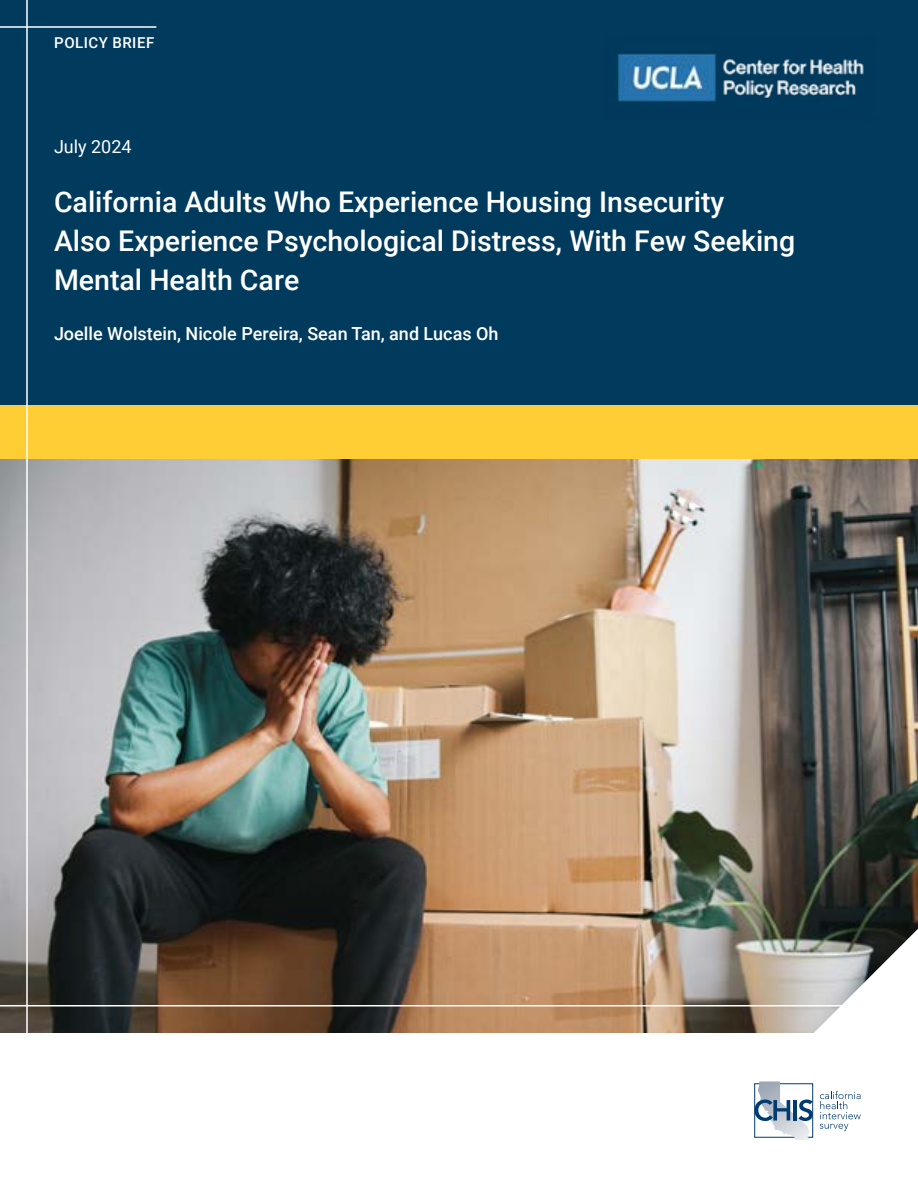
<style>
.page{position:relative;width:918px;height:1188px;background:#fff}
.page>*{position:absolute;margin:0;border:0;box-sizing:border-box;transform-origin:0 0}
.CVR_-_Title_19_26_med{font:500 28.5px/39px "Roboto";color:#fff}
.CVR_-_Authors_12_16_med{font:500 18px "Roboto";color:#fff}
.CVR_-_Date_12_16_reg{font:18px "Roboto";color:#fff}
.CVR_-_Policy_Brief_10_15_med{font:500 15px "Roboto";letter-spacing:.035em;color:#fff}
</style>
<div class="page">
<img style="left:0;top:459px;width:918px;height:574px">
<div style="left:0;top:0;width:918px;height:405px;background:#003a5d"></div>
<div style="left:0;top:405px;width:918px;height:54px;background:#ffce35"></div>
<hr style="left:0;top:1005px;width:918px;height:1px;background:#fff">
<hr style="left:0;top:26px;width:156px;height:2px;background:#fff">
<hr style="left:26px;top:0;width:2px;height:1188px;background:#fff">
<svg style="left:810px;top:915px;width:108px;height:118px"></svg>
<svg style="left:820px;top:1091px;width:41px;height:40px"></svg>
<svg style="left:755px;top:1081px;width:58px;height:59px"></svg>
<img style="left:618px;top:53px;width:246px;height:49px">
<h1 class="CVR_-_Policy_Brief_10_15_med" style="left:54px;top:32px;width:101px">POLICY BRIEF</h1>
<h2 class="CVR_-_Date_12_16_reg" style="left:54px;top:134px;width:79px">July 2024</h2>
<h3 class="CVR_-_Title_19_26_med" style="left:54px;top:182px;width:743px">California Adults Who Experience Housing Insecurity<br>Also Experience Psychological Distress, With Few Seeking<br>Mental Health Care</h3>
<h4 class="CVR_-_Authors_12_16_med" style="left:54px;top:321px;width:446px">Joelle Wolstein, Nicole Pereira, Sean Tan, and Lucas Oh</h4>
</div>
